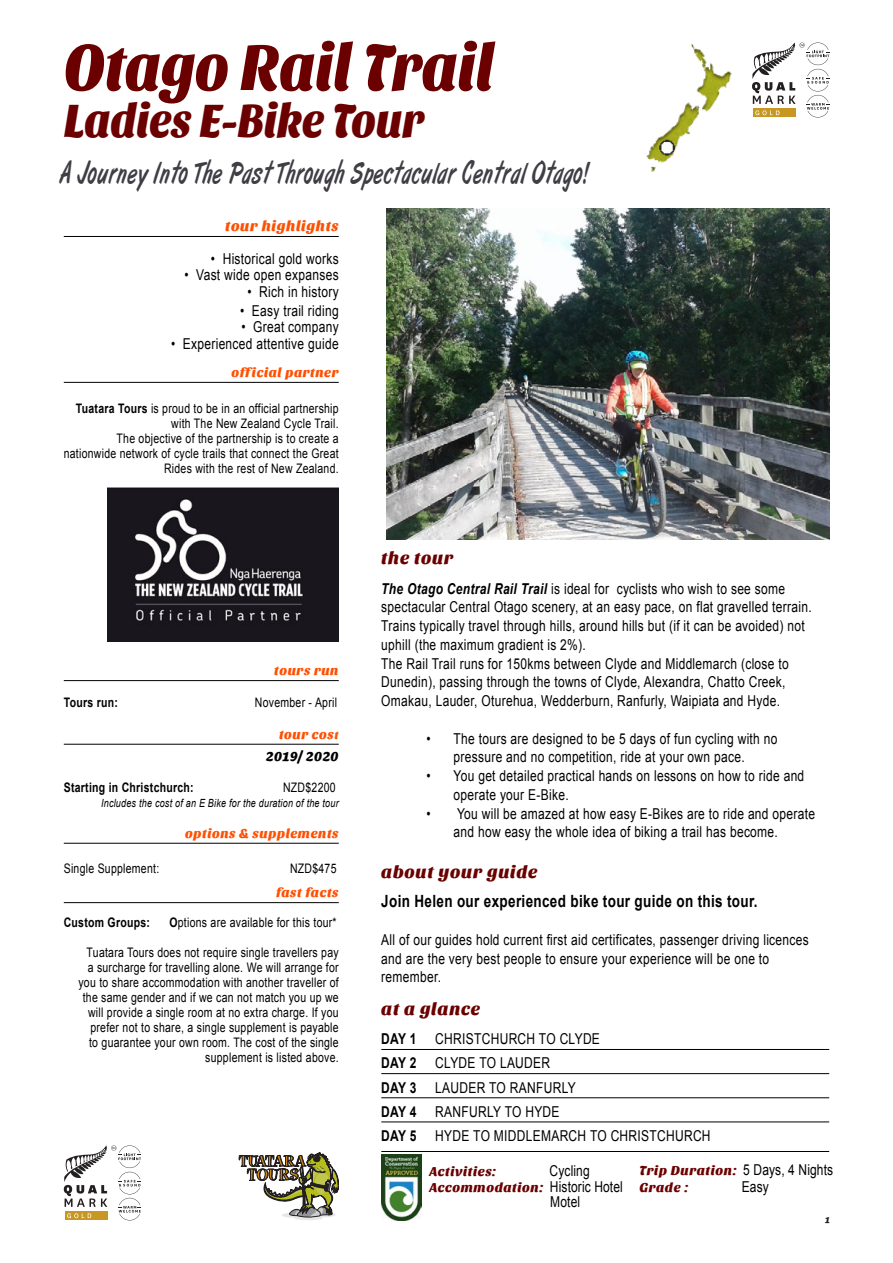
<style>
.page{position:relative;width:893px;height:1263px;background:#fff}
.page>*{position:absolute;margin:0;border:0;box-sizing:border-box;transform-origin:0 0}
.t1{font:67.5px "Sansita One";letter-spacing:-.02em;color:#6b0000;scale:.88 1}
.t2{font:48.75px "Sansita One";letter-spacing:-.02em;color:#6b0000;scale:.88 1}
.t3{font:31.5px "Art Brush";letter-spacing:.05em;color:#403d45;scale:.67 1}
.t4{font:18px "Sansita One";letter-spacing:.025em;color:#6b0000}
.t5{font:700 16.8px "Arial";letter-spacing:.025em;color:#000;scale:.8 1}
.t6{font:15px/18.8px "Arial";letter-spacing:.025em;color:#000;scale:.8 1}
.t7{font:700 15px "Arial";letter-spacing:-.02em;color:#000;scale:.8 1}
.t8{font:15px "Sansita One";letter-spacing:.025em;color:#ff4f00}
.t9{font:13.5px "Sansita One";letter-spacing:.025em;color:#6b0000}
.t10{font:13.5px "Sansita One";letter-spacing:.025em;color:#ff4f00}
.t11{font:13.5px "Sansita One";letter-spacing:.025em;color:#000}
.t12{font:13.2px/15px "Arial";letter-spacing:.025em;color:#000;text-align:right;scale:.8 1}
.t13{font:700 13.2px "Arial";letter-spacing:.025em;color:#000;scale:.8 1}
.t14{font:italic 11.25px "Arial";letter-spacing:.025em;color:#000;scale:.8 1}
.t15{font:9px "Sansita One";color:#231f20}
.s1{font-weight:700}
.s2{font-size:12px}
.s3{font-weight:700;font-style:italic}
.s4{font-family:"Arial";font-size:15px;color:#000}
</style>
<div class="page">
<svg style="left:239px;top:1152px;width:100px;height:68px"></svg>
<img style="left:381px;top:1155px;width:41px;height:65px">
<svg style="left:64px;top:1145px;width:77px;height:75px"></svg>
<hr style="left:381px;top:1049px;width:448px;height:1px;background:#000">
<hr style="left:381px;top:1073px;width:448px;height:1px;background:#000">
<hr style="left:381px;top:1097px;width:448px;height:1px;background:#000">
<hr style="left:381px;top:1122px;width:448px;height:1px;background:#000">
<hr style="left:381px;top:1151px;width:448px;height:1px;background:#000">
<hr style="left:64px;top:382px;width:275px;height:1px;background:#000">
<img style="left:108px;top:488px;width:231px;height:154px">
<hr style="left:64px;top:680px;width:275px;height:1px;background:#000">
<hr style="left:64px;top:744px;width:275px;height:1px;background:#000">
<hr style="left:64px;top:843px;width:275px;height:1px;background:#000">
<hr style="left:64px;top:902px;width:275px;height:1px;background:#000">
<hr style="left:64px;top:236px;width:275px;height:1px;background:#000">
<img style="left:646px;top:44px;width:86px;height:128px">
<svg style="left:752px;top:43px;width:77px;height:75px"></svg>
<img style="left:387px;top:208px;width:442px;height:332px">
<p class="t1" style="left:64px;top:29px;width:492px">Otago Rail Trail</p>
<p class="t2" style="left:64px;top:93px;width:412px">Ladies E-Bike Tour</p>
<p class="t3" style="left:60px;top:156px;width:793px">A Journey Into The Past Through Spectacular Central Otago!</p>
<p class="t8" style="left:225px;top:218px;width:115px">tour highlights</p>
<p class="t6" style="left:211px;top:249px;width:161px">• Historical gold works</p>
<p class="t6" style="left:185px;top:266px;width:194px">• Vast wide open expanses</p>
<p class="t6" style="left:247px;top:282px;width:116px">• Rich in history</p>
<p class="t6" style="left:240px;top:301px;width:125px">• Easy trail riding</p>
<p class="t6" style="left:241px;top:318px;width:123px">• Great company</p>
<p class="t6" style="left:171px;top:334px;width:211px">• Experienced attentive guide</p>
<p class="t10" style="left:232px;top:365px;width:109px">official partner</p>
<p class="t12" style="left:76px;top:401px;width:330px"><span class="s1">Tuatara Tours</span> is proud to be in an official partnership with The New Zealand Cycle Trail.</p>
<p class="t12" style="left:64px;top:431px;width:345px">The objective of the partnership is to create a nationwide network of cycle trails that connect the Great<br>Rides with the rest of New Zealand.</p>
<p class="t10" style="left:274px;top:663px;width:66px">tours run</p>
<p class="t13" style="left:64px;top:693px;width:69px">Tours run:</p>
<p class="t12" style="left:255px;top:695px;width:104px">November - April</p>
<p class="t10" style="left:279px;top:727px;width:61px">tour cos<span class="s2">t</span></p>
<p class="t11" style="left:266px;top:748px;width:74px">2019/ 2020</p>
<p class="t13" style="left:64px;top:778px;width:164px">Starting in Christchurch:</p>
<p class="t12" style="left:283px;top:780px;width:67px">NZD$2200</p>
<p class="t14" style="left:101px;top:795px;width:299px">Includes the cost of an E Bike for the duration of the tour</p>
<p class="t10" style="left:185px;top:826px;width:155px">options &amp; supplements</p>
<p class="t12" style="left:64px;top:861px;width:121px">Single Supplement:</p>
<p class="t12" style="left:290px;top:861px;width:60px">NZD$475</p>
<p class="t10" style="left:276px;top:885px;width:64px">fast facts</p>
<p class="t13" style="left:64px;top:913px;width:109px">Custom Groups:</p>
<p class="t12" style="left:169px;top:915px;width:211px"><span class="s1">O</span>ptions are available for this tour*</p>
<p class="t12" style="left:78px;top:945px;width:327px">Tuatara Tours does not require single travellers pay a surcharge for travelling alone. We will arrange for you to share accommodation with another traveller of the same gender and if we can not match you up we will provide a single room at no extra charge. If you prefer not to share, a single supplement is payable to guarantee your own room. The cost of the single supplement is listed above.</p>
<p class="t4" style="left:381px;top:548px;width:74px">the tour</p>
<p class="t6" style="left:381px;top:579px;width:540px"><span class="s3">The Otago Central Rail Trail</span> is ideal for cyclists who wish to see some spectacular Central Otago scenery, at an easy pace, on flat gravelled terrain.</p>
<p class="t6" style="left:381px;top:617px;width:531px">Trains typically travel through hills, around hills but (if it can be avoided) not uphill (the maximum gradient is 2%).</p>
<p class="t6" style="left:381px;top:654px;width:511px">The Rail Trail runs for 150kms between Clyde and Middlemarch (close to<br>Dunedin), passing through the towns of Clyde, Alexandra, Chatto Creek,<br>Omakau, Lauder, Oturehua, Wedderburn, Ranfurly, Waipiata and Hyde.</p>
<p class="t6" style="left:427px;top:729px;width:440px;text-align:center">• The tours are designed to be 5 days of fun cycling with no pressure and no competition, ride at your own pace.</p>
<p class="t6" style="left:454px;top:767px;width:440px;text-indent:-27px">• You get detailed practical hands on lessons on how to ride and operate your E-Bike.</p>
<p class="t6" style="left:454px;top:804px;width:453px;text-indent:-27px">• You will be amazed at how easy E-Bikes are to ride and operate and how easy the whole idea of biking a trail has become.</p>
<p class="t4" style="left:381px;top:861px;width:158px">about your guide</p>
<p class="t5" style="left:381px;top:890px;width:472px">Join Helen our experienced bike tour guide on this tour.</p>
<p class="t6" style="left:381px;top:930px;width:536px">All of our guides hold current first aid certificates, passenger driving licences and are the very best people to ensure your experience will be one to remember.</p>
<p class="t4" style="left:381px;top:998px;width:101px">at a glance</p>
<p class="t7" style="left:381px;top:1029px;width:46px">DAY 1</p>
<p class="t6" style="left:435px;top:1030px;width:207px">CHRISTCHURCH TO CLYDE</p>
<p class="t7" style="left:381px;top:1053px;width:46px">DAY 2</p>
<p class="t6" style="left:435px;top:1054px;width:145px">CLYDE TO LAUDER</p>
<p class="t7" style="left:381px;top:1077px;width:46px">DAY 3</p>
<p class="t6" style="left:435px;top:1078px;width:177px">LAUDER TO RANFURLY</p>
<p class="t7" style="left:381px;top:1101px;width:46px">DAY 4</p>
<p class="t6" style="left:435px;top:1102px;width:157px">RANFURLY TO HYDE</p>
<p class="t7" style="left:381px;top:1125px;width:46px">DAY 5</p>
<p class="t6" style="left:435px;top:1126px;width:346px">HYDE TO MIDDLEMARCH TO CHRISTCHURCH</p>
<p class="t9" style="left:429px;top:1163px;width:68px">Activities:</p>
<p class="t6" style="left:550px;top:1161px;width:52px">Cycling</p>
<p class="t9" style="left:429px;top:1179px;width:195px">Accommodation: <span class="s4">Historic Hotel</span></p>
<p class="t6" style="left:550px;top:1192px;width:39px">Motel</p>
<p class="t9" style="left:640px;top:1163px;width:195px">Trip Duration: <span class="s4">5 Days, 4 Nights</span></p>
<p class="t9" style="left:640px;top:1179px;width:50px">Grade :</p>
<p class="t6" style="left:742px;top:1177px;width:35px">Easy</p>
<p class="t15" style="left:825px;top:1214px;width:6px">1</p>
</div>
